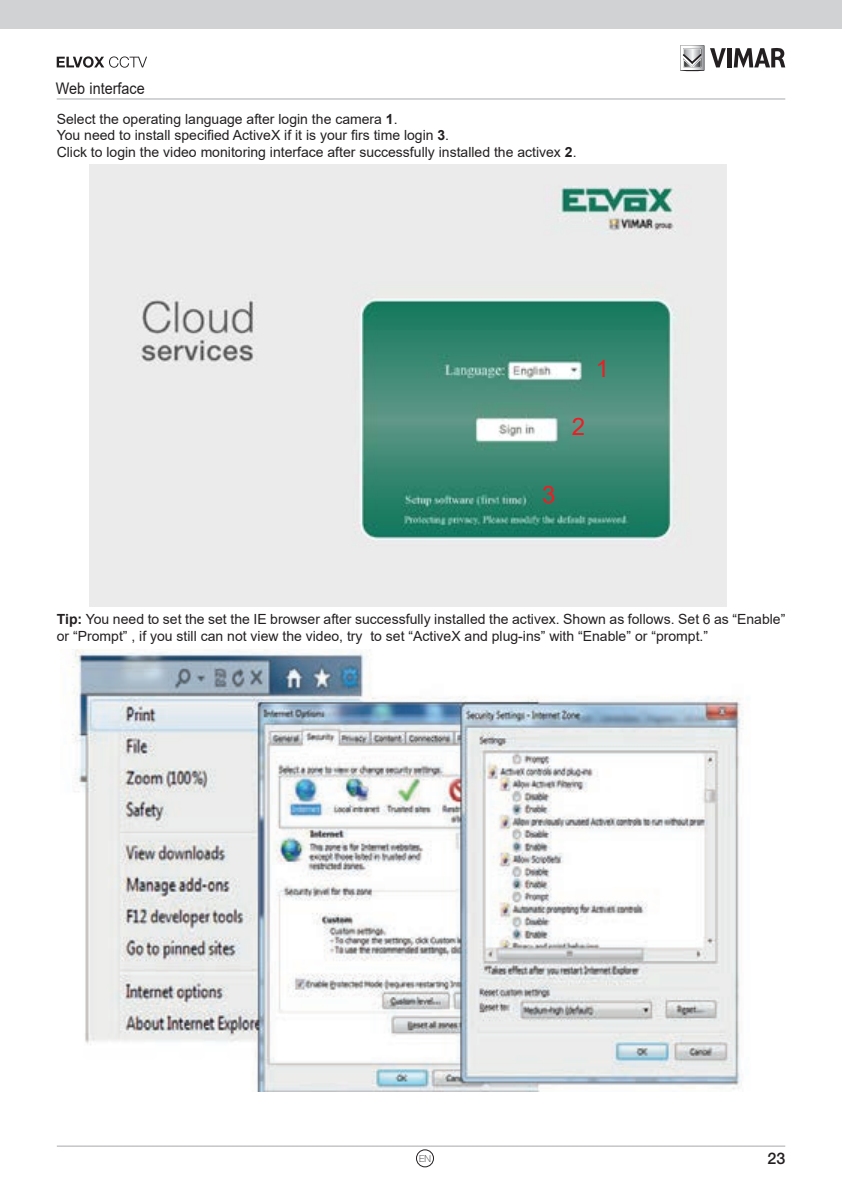
<style>
.page{position:relative;width:842px;height:1191px;background:#fff}
.page>*{position:absolute;margin:0;border:0;box-sizing:border-box;transform-origin:0 0}
.t1{font:24px "Arial";color:#ee1d23}
.t2{font:16px "Arial";color:#231f20;scale:.9 1}
.t3{font:500 16px "Helvetica Neue LT Std";color:#231f20}
.t4{font:14px/16.8px "Arial";color:#231f20}
.t5{font:100 9.6px "Helvetica Neue LT Std";color:#231f20}
.s1{font-weight:700}
</style>
<div class="page">
<hr style="left:57px;top:1145px;width:728px;height:1px;background:#a8a9ad">
<div style="left:0;top:0;width:842px;height:28px;background:#d1d2d4"></div>
<svg style="left:680px;top:45px;width:24px;height:27px"></svg>
<svg style="left:710px;top:48px;width:16px;height:19px"></svg>
<hr style="left:727px;top:48px;width:4px;height:19px;background:#231f20">
<svg style="left:734px;top:48px;width:51px;height:19px"></svg>
<hr style="left:57px;top:98px;width:728px;height:1px;background:#a8a9ad">
<svg style="left:57px;top:56px;width:90px;height:12px"></svg>
<div style="left:416px;top:1149px;width:18px;height:18px;border:1px solid #231f20;border-radius:50%"></div>
<img style="left:60px;top:649px;width:683px;height:442px">
<img style="left:90px;top:164px;width:637px;height:442px">
<p class="t2" style="left:56px;top:77px;width:100px">Web interface</p>
<p class="t4" style="left:57px;top:110px;width:521px">Select the operating language after login the camera <span class="s1">1</span>.<br>You need to install specified ActiveX if it is your firs time login <span class="s1">3</span>.<br>Click to login the video monitoring interface after successfully installed the activex <span class="s1">2</span>.</p>
<h1 class="t1" style="left:596px;top:352px;width:15px">1</h1>
<h1 class="t1" style="left:572px;top:410px;width:15px">2</h1>
<h1 class="t1" style="left:542px;top:478px;width:15px">3</h1>
<p class="t4" style="left:57px;top:610px;width:730px"><span class="s1">Tip:</span> You need to set the set the IE browser after successfully installed the activex. Shown as follows. Set 6 as “Enable” or “Prompt” , if you still can not view the video, try to set “ActiveX and plug-ins” with “Enable” or “prompt.”</p>
<p class="t5" style="left:419px;top:1153px;width:13px">EN</p>
<p class="t3" style="left:767px;top:1148px;width:19px">23</p>
</div>
